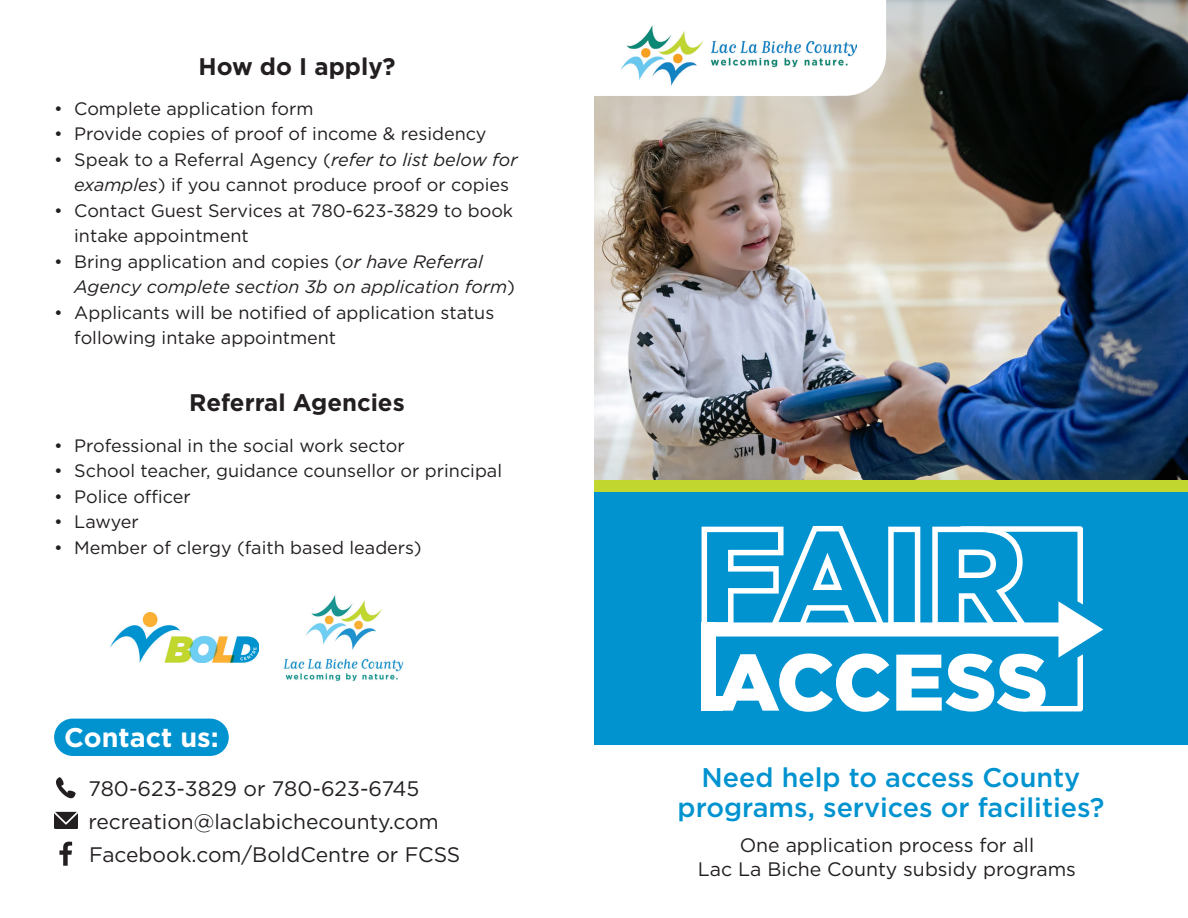
<style>
.page{position:relative;width:1188px;height:918px;background:#fff}
.page>*{position:absolute;margin:0;border:0;box-sizing:border-box;transform-origin:0 0}
.t1{font:500 27px/30px "Gotham";color:#0093d0;text-align:center}
.t2{font:700 27px "Gotham";color:#fff}
.t3{font:700 24px "Gotham";color:#231f20}
.t4{font:21px "Gotham";color:#231f20}
.t5{font:19.5px "Gotham";color:#231f20}
.t6{font:18px/25.5px "Gotham";color:#231f20}
.t7{font:italic 18px/25.5px "Gotham";color:#231f20}
.s1{font-style:italic}
.s2{font-style:normal}
</style>
<div class="page">
<img style="left:594px;top:0;width:594px;height:480px">
<div style="left:594px;top:492px;width:594px;height:252px;background:#0093d0"></div>
<div style="left:54px;top:719px;width:175px;height:37px;background:#0093d0;border-radius:19px"></div>
<div style="left:594px;top:480px;width:594px;height:12px;background:#c1d72f"></div>
<svg style="left:594px;top:0;width:292px;height:96px"></svg>
<img style="left:621px;top:26px;width:235px;height:59px">
<img style="left:283px;top:595px;width:121px;height:86px">
<svg style="left:59px;top:842px;width:13px;height:23px"></svg>
<svg style="left:54px;top:812px;width:23px;height:17px"></svg>
<svg style="left:56px;top:777px;width:20px;height:21px"></svg>
<svg style="left:702px;top:526px;width:401px;height:186px"></svg>
<div style="left:702px;top:697px;width:21px;height:14px;background:#fff"></div>
<div style="left:702px;top:622px;width:14px;height:77px;background:#fff"></div>
<img style="left:111px;top:613px;width:147px;height:49px">
<p class="t3" style="left:198px;top:50px;width:199px">How do I apply?</p>
<p class="t6" style="left:54px;top:95px;width:261px">• Complete application form</p>
<p class="t6" style="left:54px;top:121px;width:434px">• Provide copies of proof of income &amp; residency</p>
<p class="t6" style="left:74px;top:146px;width:445px;text-indent:-20px">• Speak to a Referral Agency (<span class="s1">refer to list below for examples</span>) if you cannot produce proof or copies</p>
<p class="t6" style="left:74px;top:197px;width:440px;text-indent:-20px">• Contact Guest Services at 780-623-3829 to book intake appointment</p>
<p class="t7" style="left:74px;top:248px;width:442px;text-indent:-20px"><span class="s2">• Bring application and copies (</span>or have Referral<br>Agency complete section 3b on application form<span class="s2">)</span></p>
<p class="t6" style="left:74px;top:299px;width:422px;text-indent:-20px">• Applicants will be notified of application status following intake appointment</p>
<p class="t3" style="left:189px;top:387px;width:217px">Referral Agencies</p>
<p class="t6" style="left:54px;top:432px;width:352px">• Professional in the social work sector</p>
<p class="t6" style="left:54px;top:457px;width:450px">• School teacher, guidance counsellor or principal</p>
<p class="t6" style="left:54px;top:483px;width:138px">• Police officer</p>
<p class="t6" style="left:54px;top:508px;width:86px">• Lawyer</p>
<p class="t6" style="left:54px;top:534px;width:369px">• Member of clergy (faith based leaders)</p>
<p class="t2" style="left:64px;top:719px;width:156px">Contact us:</p>
<p class="t4" style="left:88px;top:775px;width:332px">780-623-3829 or 780-623-6745</p>
<p class="t4" style="left:88px;top:808px;width:352px">recreation@laclabichecounty.com</p>
<p class="t4" style="left:89px;top:841px;width:373px">Facebook.com/BoldCentre or FCSS</p>
<p class="t1" style="left:678px;top:763px;width:428px">Need help to access County programs, services or facilities?</p>
<p class="t5" style="left:740px;top:833px;width:296px">One application process for all</p>
<p class="t5" style="left:698px;top:856px;width:380px">Lac La Biche County subsidy programs</p>
</div>
